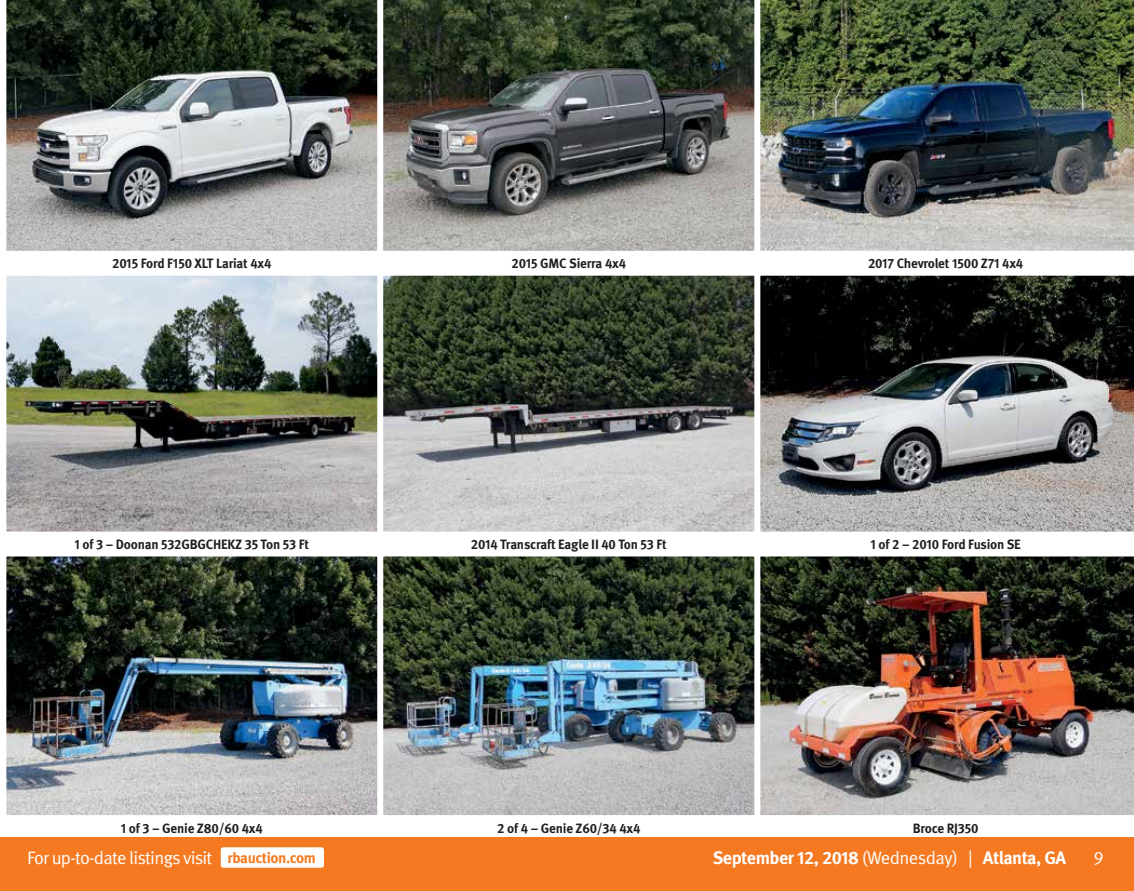
<style>
.page{position:relative;width:1134px;height:891px;background:#fff}
.page>*{position:absolute;margin:0;border:0;box-sizing:border-box;transform-origin:0 0}
.t1{font:18px "Meta Pro";letter-spacing:-.045em;color:#fff}
.t2{font:700 18px "Meta Pro";letter-spacing:-.03em;color:#fff}
.t3{font:700 13.5px "Meta Pro";letter-spacing:-.015em;color:#231f20}
.s1{font-weight:700;font-size:15px;color:#f47920}
.s2{font-weight:400}
</style>
<div class="page">
<div style="left:0;top:837px;width:1134px;height:54px;background:#f47920"></div>
<div style="left:221px;top:847px;width:103px;height:21px;background:#fff;border-radius:3px"></div>
<svg style="left:6px;top:0;width:372px;height:251px;background:#6e736f"></svg>
<svg style="left:383px;top:0;width:372px;height:251px;background:#60645d"></svg>
<img style="left:760px;top:0;width:374px;height:251px">
<img style="left:7px;top:277px;width:369px;height:254px">
<div style="left:3px;top:273px;width:377px;height:262px;border:3px solid #fff"></div>
<img style="left:384px;top:277px;width:369px;height:254px">
<div style="left:380px;top:273px;width:377px;height:262px;border:3px solid #fff"></div>
<svg style="left:760px;top:275px;width:374px;height:257px;background:#5e5f5f"></svg>
<img style="left:7px;top:557px;width:369px;height:257px">
<div style="left:3px;top:553px;width:377px;height:265px;border:3px solid #fff"></div>
<img style="left:384px;top:557px;width:369px;height:257px">
<div style="left:380px;top:553px;width:377px;height:265px;border:3px solid #fff"></div>
<img style="left:760px;top:556px;width:374px;height:259px">
<p class="t3" style="left:112px;top:253px;width:161px">2015 Ford F150 XLT Lariat 4x4</p>
<p class="t3" style="left:512px;top:253px;width:116px">2015 GMC Sierra 4x4</p>
<p class="t3" style="left:868px;top:253px;width:157px">2017 Chevrolet 1500 Z71 4x4</p>
<p class="t3" style="left:75px;top:534px;width:236px">1 of 3 – Doonan 532GBGCHEKZ 35 Ton 53 Ft</p>
<p class="t3" style="left:471px;top:534px;width:197px">2014 Transcraft Eagle II 40 Ton 53 Ft</p>
<p class="t3" style="left:871px;top:534px;width:152px">1 of 2 – 2010 Ford Fusion SE</p>
<p class="t3" style="left:121px;top:817px;width:143px">1 of 3 – Genie Z80/60 4x4</p>
<p class="t3" style="left:497px;top:817px;width:145px">2 of 4 – Genie Z60/34 4x4</p>
<p class="t3" style="left:913px;top:817px;width:67px">Broce RJ350</p>
<h1 class="t1" style="left:27px;top:844px;width:290px">For up-to-date listings visit <span class="s1">rbauction.com</span></h1>
<h1 class="t2" style="left:713px;top:844px;width:355px">September 12, 2018 <span class="s2">(Wednesday) |</span> Atlanta, GA</h1>
<h1 class="t1" style="left:1094px;top:844px;width:12px">9</h1>
</div>
